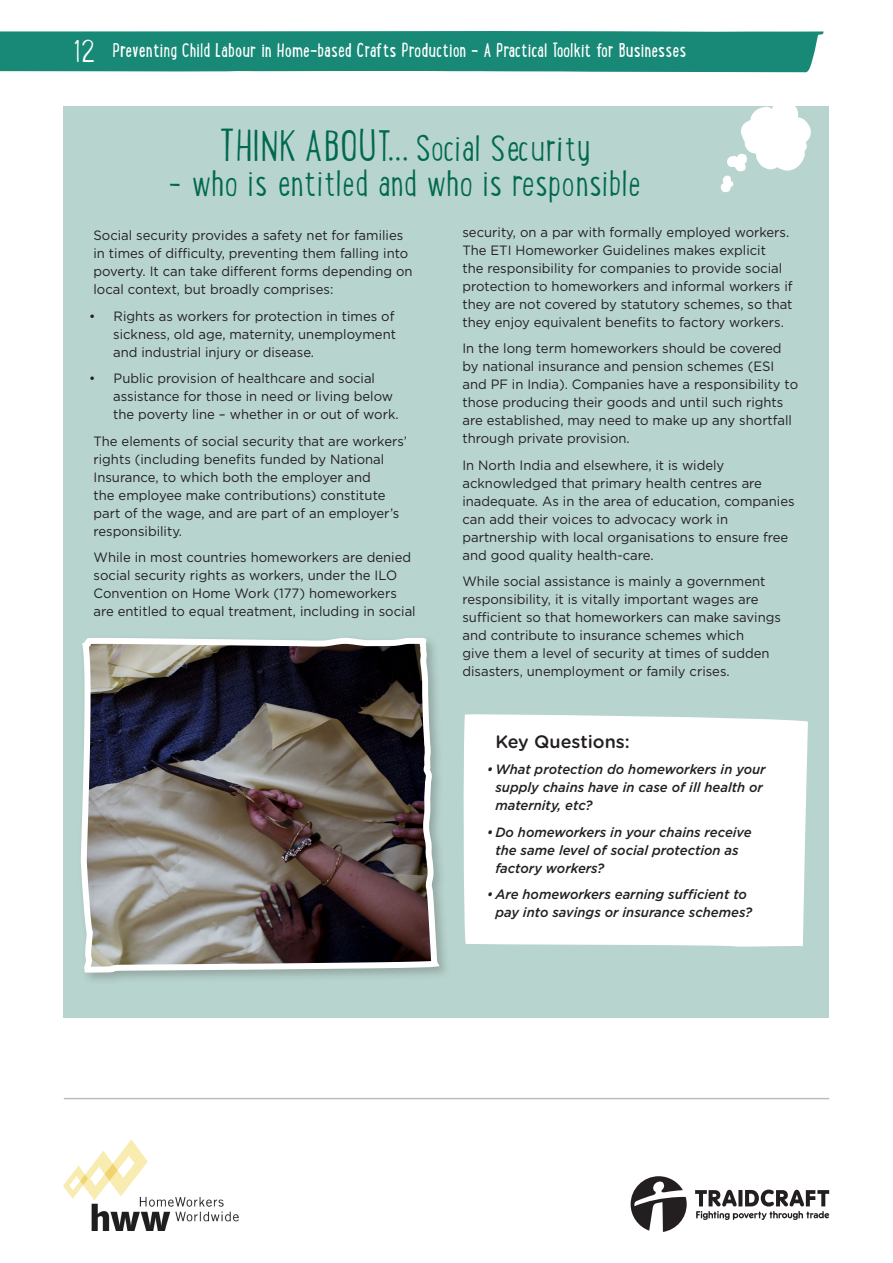
<style>
.page{position:relative;width:893px;height:1263px;background:#fff}
.page>*{position:absolute;margin:0;border:0;box-sizing:border-box;transform-origin:0 0}
.sub_lunchbox{font:300 36px "Lunch Box";color:#006951}
.t1{font:300 30.3px "Lunch Box";color:#fff;scale:1.11 1}
.t2{font:19.5px "Lunch Box";color:#fff}
.Tool_body_sub{font:500 18px "Gotham Rounded";color:#231f20}
.tool_body{font:13.5px/18px "Gotham";color:#231f20}
.t3{font:italic 500 13.5px/18px "Gotham";color:#231f20}
.s1{font-size:43.5px}
</style>
<div class="page">
<div style="left:0;top:31px;width:824px;height:41px;background:#178976"></div>
<img style="left:64px;top:1140px;width:175px;height:91px">
<svg style="left:631px;top:1176px;width:56px;height:56px"></svg>
<svg style="left:695px;top:1189px;width:134px;height:31px"></svg>
<hr style="left:64px;top:1098px;width:765px;height:1px;background:#bcbdc0">
<div style="left:64px;top:106px;width:765px;height:911px;background:#b8d4ce"></div>
<svg style="left:720px;top:106px;width:91px;height:86px"></svg>
<div style="left:463px;top:714px;width:345px;height:233px;background:#fff"></div>
<svg style="left:81px;top:638px;width:364px;height:340px;background:#6b6665"></svg>
<h2 class="t1" style="left:74px;top:30px;width:21px">12</h2>
<h3 class="t2" style="left:112px;top:36px;width:575px">Preventing Child Labour in Home-based Crafts Production – A Practical Toolkit for Businesses</h3>
<p class="sub_lunchbox" style="left:220px;top:124px;width:372px"><span class="s1">THINK ABOUT...</span> Social Security</p>
<p class="sub_lunchbox" style="left:169px;top:158px;width:474px">- who is entitled and who is responsible</p>
<p class="tool_body" style="left:94px;top:226px;width:321px">Social security provides a safety net for families in times of difficulty, preventing them falling into poverty. It can take different forms depending on local context, but broadly comprises:</p>
<p class="tool_body" style="left:113px;top:307px;width:284px;text-align:justify;text-indent:-24px">• Rights as workers for protection in times of sickness, old age, maternity, unemployment and industrial injury or disease.</p>
<p class="tool_body" style="left:113px;top:369px;width:287px;text-indent:-24px">• Public provision of healthcare and social assistance for those in need or living below the poverty line – whether in or out of work.</p>
<p class="tool_body" style="left:94px;top:432px;width:315px">The elements of social security that are workers’ rights (including benefits funded by National Insurance, to which both the employer and<br>the employee make contributions) constitute part of the wage, and are part of an employer’s responsibility.</p>
<p class="tool_body" style="left:94px;top:548px;width:324px">While in most countries homeworkers are denied social security rights as workers, under the ILO Convention on Home Work (177) homeworkers are entitled to equal treatment, including in social</p>
<p class="tool_body" style="left:462px;top:223px;width:332px">security, on a par with formally employed workers.<br>The ETI Homeworker Guidelines makes explicit<br>the responsibility for companies to provide social protection to homeworkers and informal workers if they are not covered by statutory schemes, so that they enjoy equivalent benefits to factory workers.</p>
<p class="tool_body" style="left:462px;top:339px;width:337px">In the long term homeworkers should be covered by national insurance and pension schemes (ESI and PF in India). Companies have a responsibility to those producing their goods and until such rights are established, may need to make up any shortfall through private provision.</p>
<p class="tool_body" style="left:462px;top:456px;width:334px">In North India and elsewhere, it is widely acknowledged that primary health centres are inadequate. As in the area of education, companies can add their voices to advocacy work in partnership with local organisations to ensure free and good quality health-care.</p>
<p class="tool_body" style="left:462px;top:572px;width:320px">While social assistance is mainly a government responsibility, it is vitally important wages are sufficient so that homeworkers can make savings and contribute to insurance schemes which<br>give them a level of security at times of sudden disasters, unemployment or family crises.</p>
<p class="Tool_body_sub" style="left:495px;top:729px;width:136px">Key Questions:</p>
<p class="t3" style="left:495px;top:760px;width:272px;text-indent:-9px">• What protection do homeworkers in your supply chains have in case of ill health or maternity, etc?</p>
<p class="t3" style="left:495px;top:823px;width:258px;text-indent:-9px">• Do homeworkers in your chains receive the same level of social protection as factory workers?</p>
<p class="t3" style="left:495px;top:886px;width:258px;text-indent:-9px">• Are homeworkers earning sufficient to pay into savings or insurance schemes?</p>
</div>
